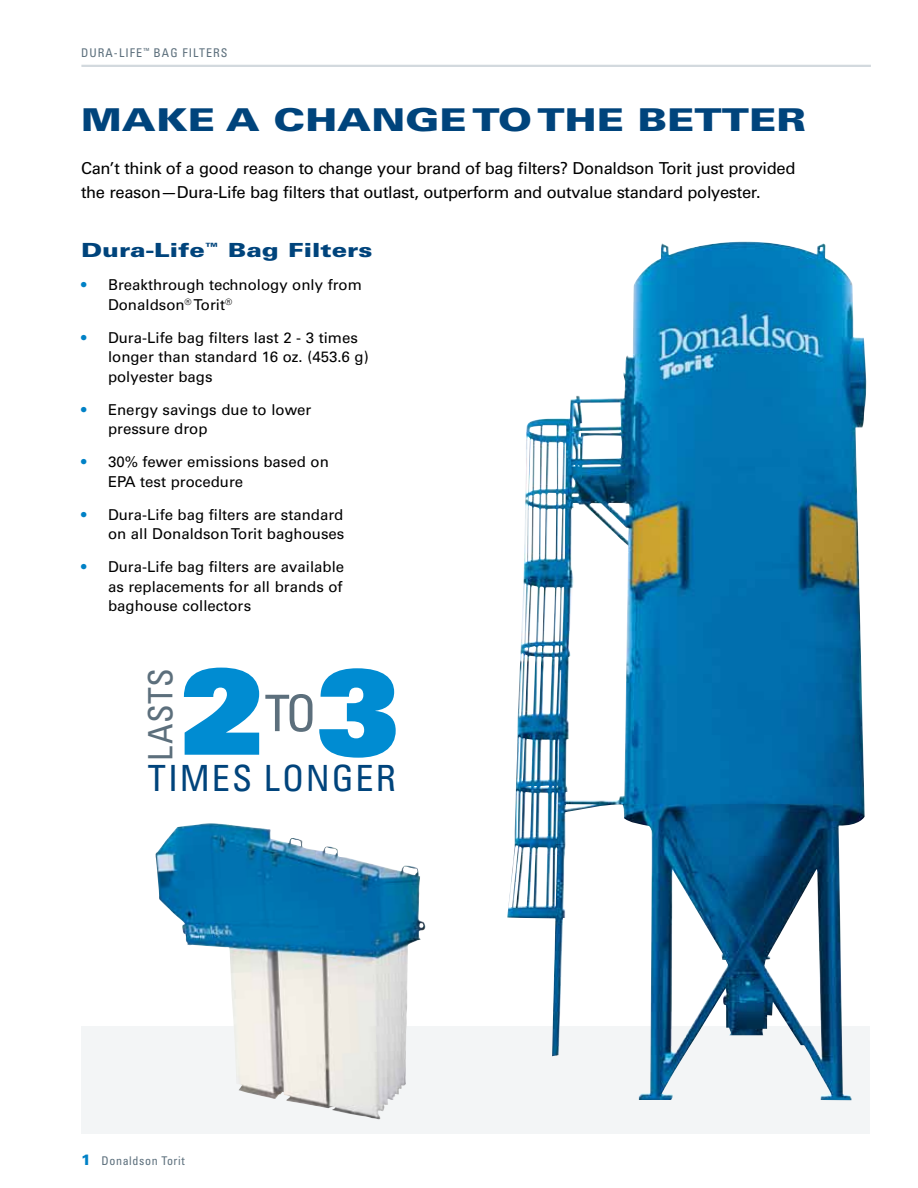
<style>
.page{position:relative;width:918px;height:1188px;background:#fff}
.page>*{position:absolute;margin:0;border:0;box-sizing:border-box;transform-origin:0 0}
.t1{font:117.6px "Univers LT Std X Black";color:#008cd2}
.t2{font:condensed 50.4px "Univers LT Std";color:#5c6f7c}
.t3{font:condensed 36.15px "Univers LT Std";letter-spacing:.05em;color:#00447c}
.t4{font:condensed 33.6px "Univers LT Std";color:#5c6f7c}
.t5{font:900 31.5px "Univers LT Std";color:#00447c;scale:1.3 1}
.t6{font:900 19.5px "Univers LT Std";color:#00447c;scale:1.3 1}
.t7{font:16.5px/24px "Univers LT Std";letter-spacing:-.02em;color:#000}
.t8{font:15px/19.5px "Univers LT Std";color:#000}
.t9{font:condensed 12px "Univers LT Std";letter-spacing:.09em;color:#5c6f7c}
.s1{color:#0081c6}
.s2{font-weight:900;font-stretch:normal;font-size:15px;color:#0081c6}
</style>
<div class="page">
<div style="left:81px;top:1026px;width:788px;height:108px;background:#f3f5f6"></div>
<img style="left:507px;top:242px;width:360px;height:858px">
<img style="left:156px;top:823px;width:270px;height:297px">
<hr style="left:81px;top:65px;width:790px;height:2px;background:#d2d9de">
<p class="t9" style="left:81px;top:45px;width:148px">DURA-LIFE<sup>™</sup> BAG FILTERS</p>
<h3 class="t5" style="left:81px;top:100px;width:559px">MAKE A CHANGE TO THE BETTER</h3>
<p class="t7" style="left:81px;top:156px;width:716px">Can’t think of a good reason to change your brand of bag filters? Donaldson Torit just provided the reason—Dura-Life bag filters that outlast, outperform and outvalue standard polyester.</p>
<h3 class="t6" style="left:81px;top:238px;width:226px">DURA-LIFE<sup>™</sup> BAG FILTERS</h3>
<p class="t8" style="left:108px;top:275px;width:255px;text-indent:-27px"><span class="s1">•</span> Breakthrough technology only from<br>Donaldson<sup>®</sup> Torit<sup>®</sup></p>
<p class="t8" style="left:108px;top:328px;width:262px;text-indent:-27px"><span class="s1">•</span> Dura-Life bag filters last 2 - 3 times longer than standard 16 oz. (453.6 g) polyester bags</p>
<p class="t8" style="left:108px;top:400px;width:205px;text-indent:-27px"><span class="s1">•</span> Energy savings due to lower pressure drop</p>
<p class="t8" style="left:108px;top:452px;width:222px;text-indent:-27px"><span class="s1">•</span> 30% fewer emissions based on<br>EPA test procedure</p>
<p class="t8" style="left:81px;top:505px;width:265px;text-align:right"><span class="s1">•</span> Dura-Life bag filters are standard on all Donaldson Torit baghouses</p>
<p class="t8" style="left:108px;top:557px;width:238px;text-align:justify;text-indent:-27px"><span class="s1">•</span> Dura-Life bag filters are available as replacements for all brands of baghouse collectors</p>
<h3 class="t4" style="left:139px;top:761px;width:94px;rotate:-90deg">LASTS</h3>
<h1 class="t1" style="left:180px;top:635px;width:84px">2</h1>
<h1 class="t1" style="left:317px;top:636px;width:84px">3</h1>
<h2 class="t2" style="left:265px;top:681px;width:45px">TO</h2>
<h3 class="t3" style="left:148px;top:755px;width:250px">TIMES LONGER</h3>
<p class="t9" style="left:81px;top:1153px;width:105px"><span class="s2">1</span> DONALDSON TORIT</p>
</div>
